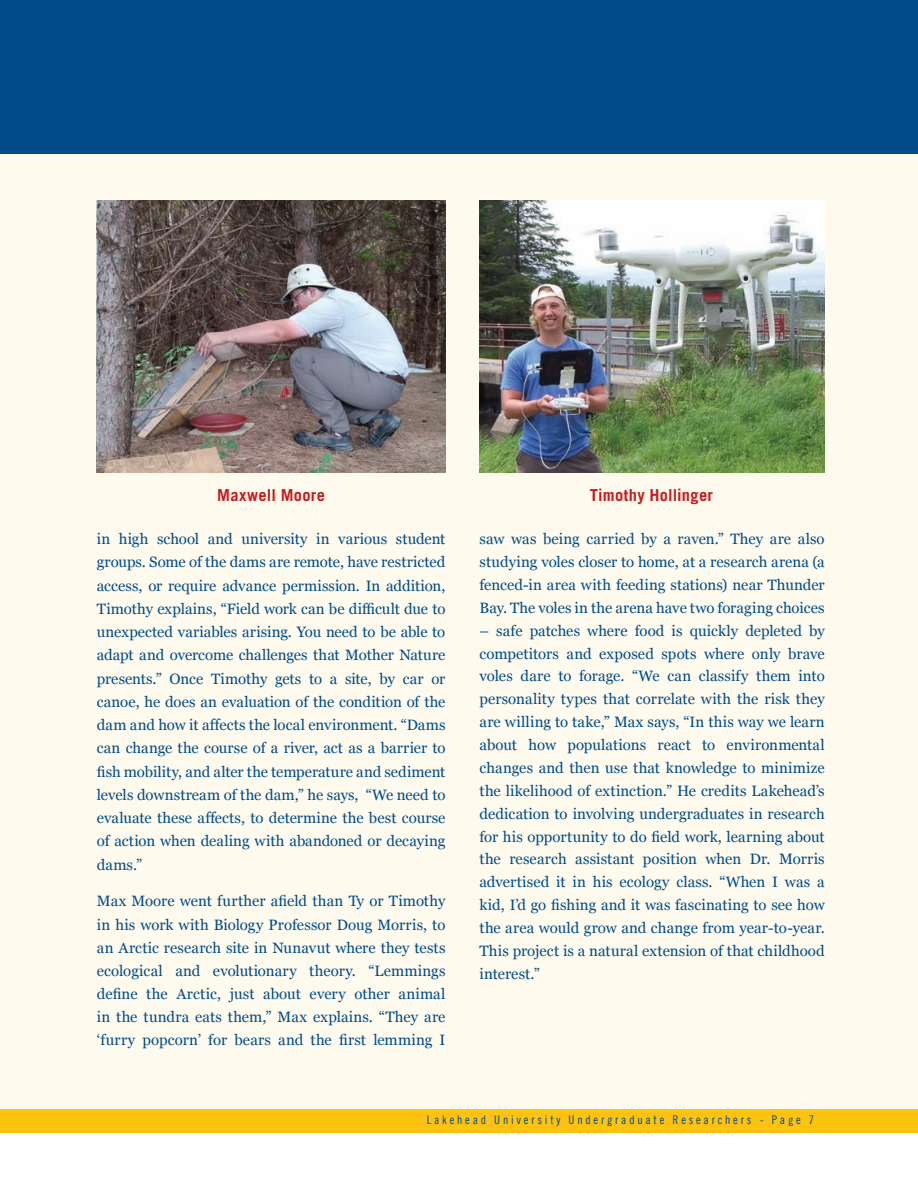
<style>
.page{position:relative;width:918px;height:1188px;background:#fff}
.page>*{position:absolute;margin:0;border:0;box-sizing:border-box;transform-origin:0 0}
.t1{font:700 16.5px "Trade Gothic LT Std";letter-spacing:.015em;color:#c61c22}
.t2{font:15px/22.8px "Georgia";letter-spacing:.005em;color:#004b87;text-align:justify}
.t3{font:12px "Trade Gothic LT Cond Eighteen";letter-spacing:.23em;color:#004b87}
</style>
<div class="page">
<div style="left:0;top:0;width:918px;height:1116px;background:#fefaed"></div>
<div style="left:0;top:1109px;width:918px;height:23px;background:#fec210"></div>
<div style="left:0;top:0;width:918px;height:153px;background:#004b87"></div>
<img style="left:97px;top:201px;width:349px;height:271px">
<img style="left:480px;top:201px;width:345px;height:271px">
<p class="t1" style="left:217px;top:485px;width:109px">Maxwell Moore</p>
<p class="t1" style="left:590px;top:485px;width:125px">Timothy Hollinger</p>
<p class="t2" style="left:97px;top:527px;width:350px;line-height:23.2px">in high school and university in various student groups. Some of the dams are remote, have restricted access, or require advance permission. In addition, Timothy explains, “Field work can be difficult due to unexpected variables arising. You need to be able to adapt and overcome challenges that Mother Nature presents.” Once Timothy gets to a site, by car or canoe, he does an evaluation of the condition of the dam and how it affects the local environment. “Dams can change the course of a river, act as a barrier to fish mobility, and alter the temperature and sediment levels downstream of the dam,” he says, “We need to evaluate these affects, to determine the best course of action when dealing with abandoned or decaying dams.”</p>
<p class="t2" style="left:97px;top:889px;width:350px">Max Moore went further afield than Ty or Timothy in his work with Biology Professor Doug Morris, to an Arctic research site in Nunavut where they tests ecological and evolutionary theory. “Lemmings define the Arctic, just about every other animal in the tundra eats them,” Max explains. “They are ‘furry popcorn’ for bears and the first lemming I</p>
<p class="t2" style="left:480px;top:527px;width:347px">saw was being carried by a raven.” They are also studying voles closer to home, at a research arena (a fenced-in area with feeding stations) near Thunder Bay. The voles in the arena have two foraging choices</p>
<p class="t2" style="left:480px;top:619px;width:347px">– safe patches where food is quickly depleted by competitors and exposed spots where only brave voles dare to forage. “We can classify them into personality types that correlate with the risk they are willing to take,” Max says, “In this way we learn about how populations react to environmental changes and then use that knowledge to minimize the likelihood of extinction.” He credits Lakehead’s dedication to involving undergraduates in research for his opportunity to do field work, learning about the research assistant position when Dr. Morris advertised it in his ecology class. “When I was a kid, I’d go fishing and it was fascinating to see how the area would grow and change from year-to-year.<br>This project is a natural extension of that childhood interest.”</p>
<p class="t3" style="left:427px;top:1113px;width:389px">Lakehead University Undergraduate Researchers - Page 7</p>
</div>
